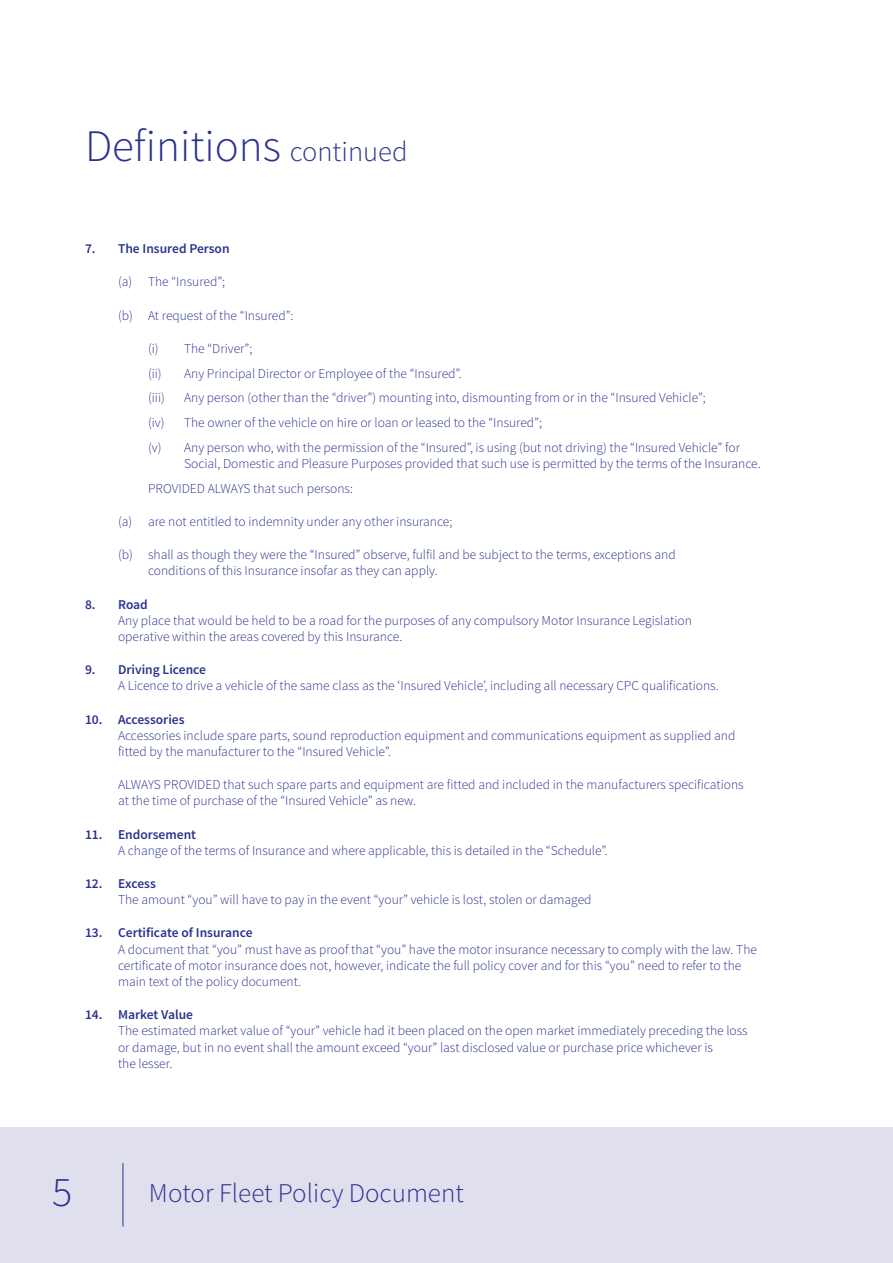
<style>
.page{position:relative;width:893px;height:1263px;background:#fff}
.page>*{position:absolute;margin:0;border:0;box-sizing:border-box;transform-origin:0 0}
.t1{font:300 45px "Source Sans Pro";color:#2a328e}
.t2{font:300 42px "Source Sans Pro";color:#2a328e}
.t3{font:300 27px "Source Sans Pro";color:#2a328e}
.t4{font:300 13.5px/16.2px "Source Sans Pro";color:#2a328e}
.t5{font:600 13.5px "Source Sans Pro";color:#2a328e}
.s1{font-size:28.5px}
</style>
<div class="page">
<div style="left:0;top:1127px;width:893px;height:136px;background:#dfdfee"></div>
<hr style="left:123px;top:1163px;width:1px;height:63px;background:#2a328e">
<h1 class="t1" style="left:85px;top:119px;width:324px">Definitions <span class="s1">continued</span></h1>
<p class="t5" style="left:85px;top:240px;width:146px">7. The Insured Person</p>
<p class="t4" style="left:118px;top:274px;width:109px">(a) The “Insured”;</p>
<p class="t4" style="left:118px;top:307px;width:177px">(b) At request of the “Insured”:</p>
<p class="t4" style="left:148px;top:336px;width:315px;line-height:24.8px">(i) The “Driver”;<br>(ii) Any Principal Director or Employee of the “Insured”. (iii)</p>
<p class="t4" style="left:148px;top:386px;width:593px;line-height:24.8px;text-indent:36px">Any person (other than the “driver”) mounting into, dismounting from or in the “Insured Vehicle”;<br>(iv) The owner of the vehicle on hire or loan or leased to the “Insured”;<br>(v) Any person who, with the permission of the “Insured”, is using (but not driving) the “Insured Vehicle” for</p>
<p class="t4" style="left:148px;top:451px;width:614px;line-height:24.8px;text-indent:36px">Social, Domestic and Pleasure Purposes provided that such use is permitted by the terms of the Insurance.<br>PROVIDED ALWAYS that such persons:</p>
<p class="t4" style="left:118px;top:513px;width:336px">(a) are not entitled to indemnity under any other insurance;</p>
<p class="t4" style="left:148px;top:547px;width:529px;text-indent:-30px">(b) shall as though they were the “Insured” observe, fulfil and be subject to the terms, exceptions and conditions of this Insurance insofar as they can apply.</p>
<p class="t5" style="left:85px;top:595px;width:64px">8. Road</p>
<p class="t4" style="left:118px;top:612px;width:575px">Any place that would be held to be a road for the purposes of any compulsory Motor Insurance Legislation operative within the areas covered by this Insurance.</p>
<p class="t5" style="left:85px;top:661px;width:122px">9. Driving Licence</p>
<p class="t4" style="left:118px;top:678px;width:602px">A Licence to drive a vehicle of the same class as the ‘Insured Vehicle’, including all necessary CPC qualifications.</p>
<p class="t5" style="left:85px;top:710px;width:101px">10. Accessories</p>
<p class="t4" style="left:118px;top:727px;width:619px">Accessories include spare parts, sound reproduction equipment and communications equipment as supplied and fitted by the manufacturer to the “Insured Vehicle”.</p>
<p class="t4" style="left:118px;top:777px;width:627px">ALWAYS PROVIDED that such spare parts and equipment are fitted and included in the manufacturers specifications at the time of purchase of the “Insured Vehicle” as new.</p>
<p class="t5" style="left:85px;top:825px;width:113px">11. Endorsement</p>
<p class="t4" style="left:118px;top:842px;width:491px">A change of the terms of Insurance and where applicable, this is detailed in the “Schedule”.</p>
<p class="t5" style="left:85px;top:875px;width:72px">12. Excess</p>
<p class="t4" style="left:118px;top:892px;width:475px">The amount “you” will have to pay in the event “your” vehicle is lost, stolen or damaged</p>
<p class="t5" style="left:85px;top:924px;width:169px">13. Certificate of Insurance</p>
<p class="t4" style="left:118px;top:941px;width:640px">A document that “you” must have as proof that “you” have the motor insurance necessary to comply with the law. The certificate of motor insurance does not, however, indicate the full policy cover and for this “you” need to refer to the main text of the policy document.</p>
<p class="t5" style="left:85px;top:1006px;width:110px">14. Market Value</p>
<p class="t4" style="left:118px;top:1023px;width:631px">The estimated market value of “your” vehicle had it been placed on the open market immediately preceding the loss or damage, but in no event shall the amount exceed “your” last disclosed value or purchase price whichever is<br>the lesser.</p>
<h2 class="t2" style="left:52px;top:1167px;width:22px">5</h2>
<h3 class="t3" style="left:149px;top:1177px;width:316px">Motor Fleet Policy Document</h3>
</div>
